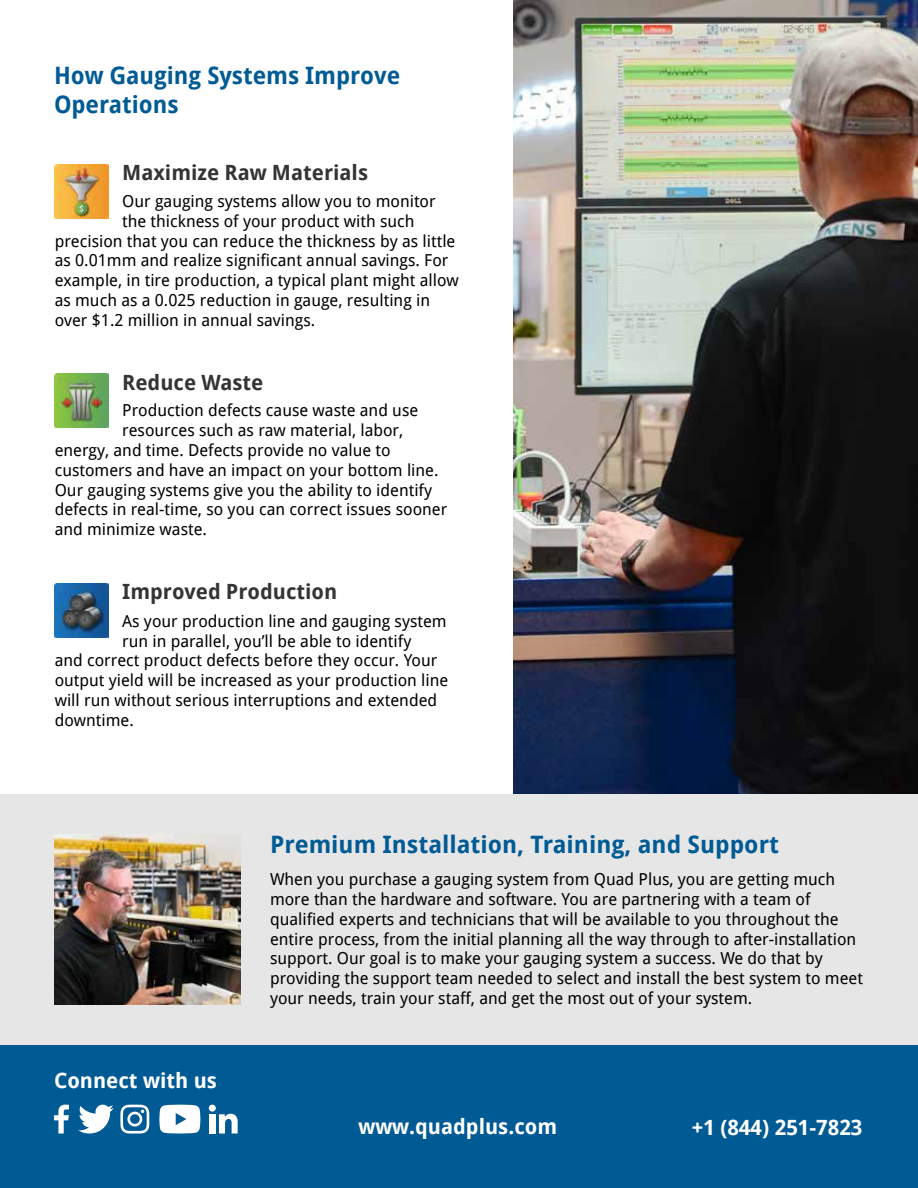
<style>
.page{position:relative;width:918px;height:1188px;background:#fff}
.page>*{position:absolute;margin:0;border:0;box-sizing:border-box;transform-origin:0 0}
.t1{font:700 24px/28.8px "Droid Sans";color:#005b95}
.t2{font:700 21px "Droid Sans";color:#343433}
.t3{font:700 21px "Droid Sans";color:#fff}
.t4{font:16.5px/19.8px "Droid Sans";color:#000}
</style>
<div class="page">
<img style="left:513px;top:0;width:405px;height:794px">
<div style="left:0;top:1045px;width:918px;height:143px;background:#005b95"></div>
<div style="left:0;top:794px;width:918px;height:250px;background:#e7e6e6"></div>
<svg style="left:54px;top:1105px;width:15px;height:29px"></svg>
<svg style="left:120px;top:1105px;width:29px;height:29px"></svg>
<div style="left:209px;top:1114px;width:6px;height:20px;background:#fff"></div>
<div style="left:209px;top:1105px;width:7px;height:7px;background:#fff;border-radius:50%"></div>
<svg style="left:219px;top:1114px;width:19px;height:20px"></svg>
<svg style="left:78px;top:1105px;width:36px;height:29px"></svg>
<svg style="left:159px;top:1105px;width:41px;height:29px"></svg>
<img style="left:54px;top:835px;width:187px;height:169px">
<img style="left:55px;top:374px;width:54px;height:54px">
<img style="left:55px;top:164px;width:54px;height:54px">
<img style="left:55px;top:583px;width:54px;height:54px">
<h1 class="t1" style="left:54px;top:61px;width:348px">How Gauging Systems Improve<br>Operations</h1>
<p class="t2" style="left:122px;top:161px;width:247px">Maximize Raw Materials</p>
<p class="t4" style="left:122px;top:191px;width:315px">Our gauging systems allow you to monitor</p>
<p class="t4" style="left:122px;top:211px;width:294px">the thickness of your product with such</p>
<p class="t4" style="left:55px;top:231px;width:402px">precision that you can reduce the thickness by as little</p>
<p class="t4" style="left:55px;top:251px;width:395px">as 0.01mm and realize significant annual savings. For</p>
<p class="t4" style="left:55px;top:271px;width:406px">example, in tire production, a typical plant might allow</p>
<p class="t4" style="left:55px;top:290px;width:377px">as much as a 0.025 reduction in gauge, resulting in</p>
<p class="t4" style="left:55px;top:310px;width:262px">over $1.2 million in annual savings.</p>
<p class="t2" style="left:122px;top:370px;width:143px">Reduce Waste</p>
<p class="t4" style="left:122px;top:401px;width:298px">Production defects cause waste and use</p>
<p class="t4" style="left:122px;top:421px;width:283px">resources such as raw material, labor,</p>
<p class="t4" style="left:55px;top:440px;width:337px">energy, and time. Defects provide no value to</p>
<p class="t4" style="left:55px;top:460px;width:385px">customers and have an impact on your bottom line.</p>
<p class="t4" style="left:55px;top:480px;width:379px">Our gauging systems give you the ability to identify</p>
<p class="t4" style="left:55px;top:500px;width:394px">defects in real-time, so you can correct issues sooner</p>
<p class="t4" style="left:55px;top:520px;width:154px">and minimize waste.</p>
<p class="t2" style="left:122px;top:580px;width:217px">Improved Production</p>
<p class="t4" style="left:122px;top:611px;width:326px">As your production line and gauging system</p>
<p class="t4" style="left:122px;top:631px;width:291px">run in parallel, you’ll be able to identify</p>
<p class="t4" style="left:55px;top:651px;width:384px">and correct product defects before they occur. Your</p>
<p class="t4" style="left:55px;top:671px;width:395px">output yield will be increased as your production line</p>
<p class="t4" style="left:55px;top:690px;width:384px">will run without serious interruptions and extended</p>
<p class="t4" style="left:55px;top:710px;width:81px">downtime.</p>
<h1 class="t1" style="left:270px;top:830px;width:511px">Premium Installation, Training, and Support</h1>
<p class="t3" style="left:54px;top:1068px;width:165px">Connect with us</p>
<p class="t4" style="left:270px;top:870px;width:594px">When you purchase a gauging system from Quad Plus, you are getting much more than the hardware and software. You are partnering with a team of qualified experts and technicians that will be available to you throughout the entire process, from the initial planning all the way through to after-installation support. Our goal is to make your gauging system a success. We do that by providing the support team needed to select and install the best system to meet your needs, train your staff, and get the most out of your system.</p>
<p class="t3" style="left:358px;top:1114px;width:200px">www.quadplus.com</p>
<p class="t3" style="left:692px;top:1115px;width:172px">+1 (844) 251-7823</p>
</div>
